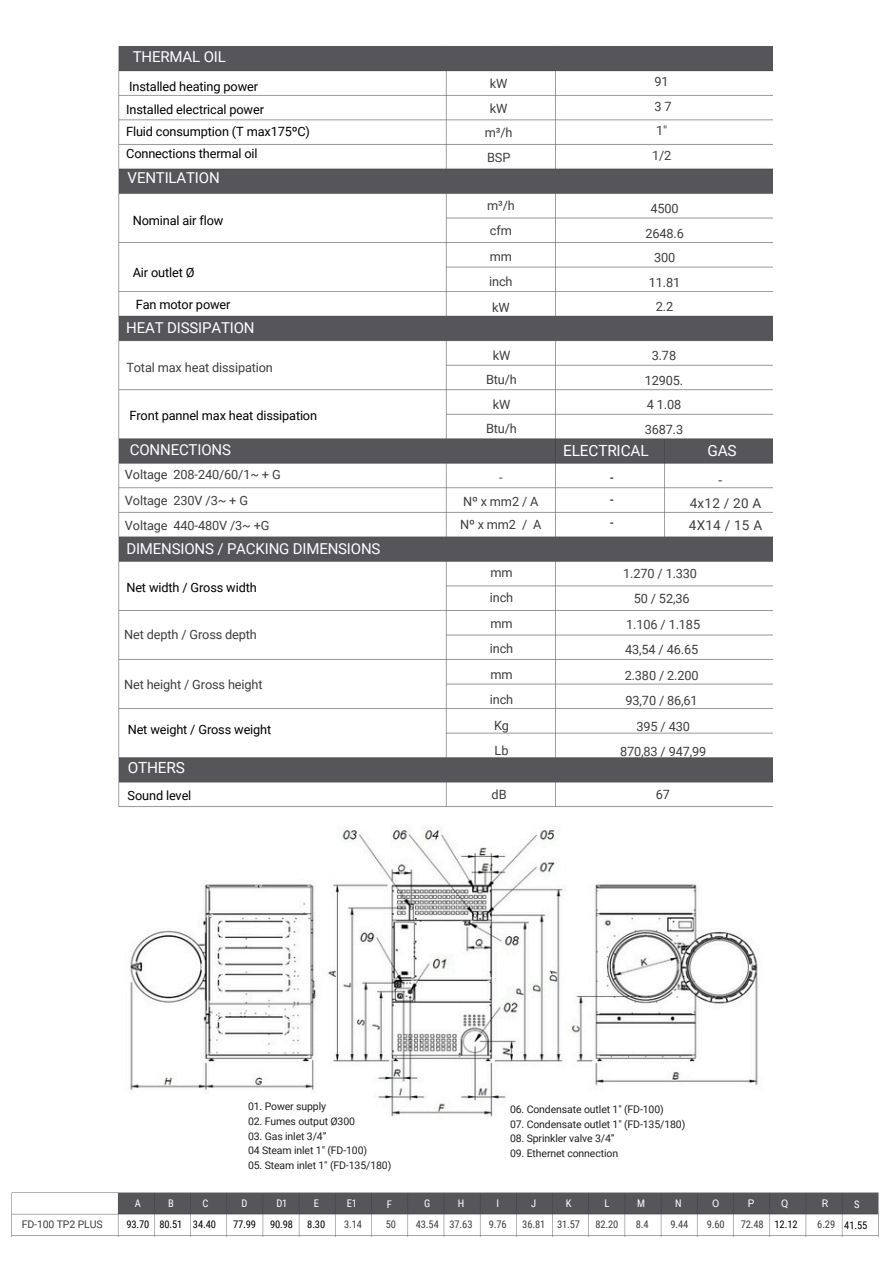
<style>
.page{position:relative;width:894px;height:1264px;background:#fff}
.page>*{position:absolute;margin:0;border:0;box-sizing:border-box;transform-origin:0 0}
.t1{font:15.45px "Roboto";letter-spacing:-.01em;color:#fff}
.t2{font:15px "Roboto";letter-spacing:-.01em;color:#fff}
.t3{font:13.5px/22.5px "Roboto";letter-spacing:.02em;color:#3f3e3f}
.t4{font:12.75px/25.5px "Roboto";letter-spacing:-.01em;color:#3f3e3f;text-align:center}
.t5{font:12.75px/22.4px "Roboto";letter-spacing:-.01em;color:#000}
.t6{font:10.5px "Roboto";letter-spacing:-.01em;color:#231f20}
.t7{font:10.5px/21px "Roboto Condensed";letter-spacing:-.01em;color:#3f3e3f;text-align:center}
.t8{font:10.5px/21px "Roboto Condensed";letter-spacing:-.01em;color:#000;text-align:center}
.t9{font:10.5px "Roboto";letter-spacing:-.01em;color:#3f3e3f}
.t10{font:10.5px "Roboto Condensed";color:#fff}
.t11{font:10.5px "Roboto";color:#fff}
.s1{color:#fff}
</style>
<div class="page">
<img style="left:130px;top:826px;width:628px;height:291px">
<img style="left:118px;top:46px;width:654px;height:761px">
<img style="left:11px;top:1192px;width:868px;height:44px">
<h2 class="t2" style="left:133px;top:48px;width:94px">THERMAL OIL</h2>
<p class="t5" style="left:126px;top:76px;width:185px">Installed heating power<br>Installed electrical power<br>Fluid consumption (T max175ºC)</p>
<h2 class="t5" style="left:126px;top:143px;width:133px">Connections thermal oil</h2>
<h2 class="t2" style="left:128px;top:169px;width:93px">VENTILATION</h2>
<h2 class="t5" style="left:133px;top:209px;width:92px">Nominal air flow</h2>
<h2 class="t5" style="left:133px;top:262px;width:63px">Air outlet Ø</h2>
<h2 class="t5" style="left:136px;top:294px;width:96px">Fan motor power</h2>
<p class="t2" style="left:126px;top:319px;width:130px">HEAT DISSIPATION</p>
<h2 class="t4" style="left:126px;top:355px;width:148px">Total max heat dissipation</h2>
<p class="t5" style="left:129px;top:404px;width:189px">Front pannel max heat dissipation</p>
<p class="t2" style="left:130px;top:441px;width:102px">CONNECTIONS</p>
<p class="t4" style="left:125px;top:462px;width:157px;text-align:left">Voltage 208-240/60/1~ + G<br>Voltage 230V /3~ + G<br>Voltage 440-480V /3~ +G</p>
<h2 class="t2" style="left:126px;top:540px;width:255px">DIMENSIONS / PACKING DIMENSIONS</h2>
<p class="t5" style="left:126px;top:576px;width:132px">Net width / Gross width</p>
<h2 class="t4" style="left:124px;top:622px;width:134px">Net depth / Gross depth</h2>
<h1 class="t4" style="left:124px;top:671px;width:140px">Net height / Gross height</h1>
<p class="t5" style="left:128px;top:718px;width:145px">Net weight / Gross weight</p>
<h2 class="t1" style="left:128px;top:759px;width:59px">OTHERS</h2>
<p class="t5" style="left:128px;top:784px;width:65px">Sound level</p>
<h2 class="t4" style="left:484px;top:72px;width:29px;line-height:24.5px">kW kW m³/h<br>BSP</h2>
<h2 class="t4" style="left:487px;top:193px;width:29px;text-align:left">m³/h cfm mm inch kW</h2>
<h2 class="t4" style="left:486px;top:343px;width:32px;line-height:24.5px">kW<br>Btu/h kW<br>Btu/h</h2>
<h2 class="t4" style="left:460px;top:466px;width:83px;line-height:23.4px">-<br>Nºxmm2/A<br>Nºxmm2 / A</h2>
<h2 class="t4" style="left:489px;top:559px;width:25px">mm inch mm inch mm inch<br>Kg<br>Lb</h2>
<h1 class="t4" style="left:491px;top:781px;width:16px">dB</h1>
<h1 class="t4" style="left:651px;top:70px;width:21px;line-height:24.5px">91<br>37<br>1"<br>1/2</h1>
<p class="t4" style="left:645px;top:196px;width:40px;line-height:24.5px">4500<br>2648.6<br>300<br>11.81<br>2.2</p>
<p class="t4" style="left:644px;top:344px;width:40px;line-height:24.5px">3.78<br>12905.<br>4 1.08<br>3687.3</p>
<h2 class="t1" style="left:563px;top:442px;width:87px">ELECTRICAL</h2>
<h1 class="t1" style="left:707px;top:441px;width:31px">GAS</h1>
<p class="t5" style="left:610px;top:466px;width:5px">-</p>
<p class="t5" style="left:610px;top:488px;width:5px">-</p>
<p class="t5" style="left:610px;top:511px;width:5px">-</p>
<p class="t3" style="left:688px;top:469px;width:75px;text-indent:30px">-<br>4x12 / 20 A<br>4X14 / 15 A</p>
<h2 class="t4" style="left:620px;top:560px;width:88px">1.270 / 1.330<br>50 / 52,36<br>1.106 / 1.185<br>43,54 / 46.65<br>2.380 / 2.200<br>93,70 / 86,61<br>395 / 430<br>870,83 / 947,99</h2>
<h2 class="t4" style="left:655px;top:781px;width:16px">67</h2>
<h1 class="t6" style="left:248px;top:1100px;width:80px">01. Power supply</h1>
<h2 class="t6" style="left:248px;top:1115px;width:108px">02. Fumes output Ø300</h2>
<h1 class="t6" style="left:248px;top:1129px;width:80px">03. Gas inlet 3/4”</h1>
<h2 class="t6" style="left:248px;top:1144px;width:121px">04 Steam inlet 1" (FD-100)</h2>
<h2 class="t6" style="left:248px;top:1159px;width:145px">05. Steam inlet 1" (FD-135/180)</h2>
<h1 class="t6" style="left:510px;top:1103px;width:155px">06. Condensate outlet 1" (FD-100)</h1>
<h2 class="t6" style="left:510px;top:1117px;width:177px">07. Condensate outlet 1" (FD-135/180)</h2>
<h2 class="t6" style="left:510px;top:1132px;width:106px">08. Sprinkler valve 3/4”</h2>
<h2 class="t6" style="left:510px;top:1147px;width:110px">09. Ethernet connection</h2>
<h3 class="t8" style="left:126px;top:1193px;width:24px"><span class="s1">A<br></span>93.70</h3>
<h3 class="t8" style="left:159px;top:1193px;width:24px"><span class="s1">B<br></span>80.51</h3>
<h3 class="t8" style="left:193px;top:1193px;width:24px"><span class="s1">C<br></span>34.40</h3>
<h3 class="t8" style="left:233px;top:1193px;width:24px"><span class="s1">D<br></span>77.99</h3>
<h3 class="t8" style="left:270px;top:1193px;width:24px"><span class="s1">D1<br></span>90.98</h3>
<h3 class="t8" style="left:307px;top:1193px;width:19px"><span class="s1">E<br></span>8.30</h3>
<p class="t7" style="left:344px;top:1193px;width:19px;text-align:left"><span class="s1">E1<br></span>3.14</p>
<p class="t10" style="left:387px;top:1198px;width:7px">F</p>
<h3 class="t7" style="left:415px;top:1193px;width:24px"><span class="s1">G<br></span>43.54</h3>
<h3 class="t7" style="left:449px;top:1193px;width:24px"><span class="s1">H<br></span>37.63</h3>
<h3 class="t7" style="left:488px;top:1193px;width:19px"><span class="s1">I<br></span>9.76</h3>
<h3 class="t7" style="left:522px;top:1193px;width:24px"><span class="s1">J<br></span>36.81</h3>
<h3 class="t7" style="left:557px;top:1193px;width:24px"><span class="s1">K<br></span>31.57</h3>
<h3 class="t7" style="left:595px;top:1193px;width:24px"><span class="s1">L<br></span>82.20</h3>
<p class="t10" style="left:637px;top:1197px;width:9px">M</p>
<p class="t11" style="left:711px;top:1197px;width:9px">O</p>
<p class="t7" style="left:706px;top:1214px;width:19px">9.60</p>
<p class="t11" style="left:781px;top:1197px;width:9px">Q</p>
<p class="t8" style="left:774px;top:1214px;width:24px">12.12</p>
<p class="t10" style="left:675px;top:1197px;width:8px">N</p>
<p class="t7" style="left:670px;top:1214px;width:19px">9.44</p>
<p class="t11" style="left:747px;top:1197px;width:8px">P</p>
<p class="t7" style="left:740px;top:1214px;width:24px">72.48</p>
<p class="t11" style="left:821px;top:1197px;width:8px">R</p>
<p class="t7" style="left:817px;top:1214px;width:19px">6.29</p>
<h3 class="t10" style="left:854px;top:1198px;width:7px">S</h3>
<h3 class="t9" style="left:22px;top:1217px;width:82px">FD-100 TP2 PLUS</h3>
<h3 class="t8" style="left:844px;top:1214px;width:25px">41.55</h3>
<h3 class="t7" style="left:386px;top:1214px;width:12px">50</h3>
<p class="t7" style="left:635px;top:1214px;width:14px">8.4</p>
</div>
